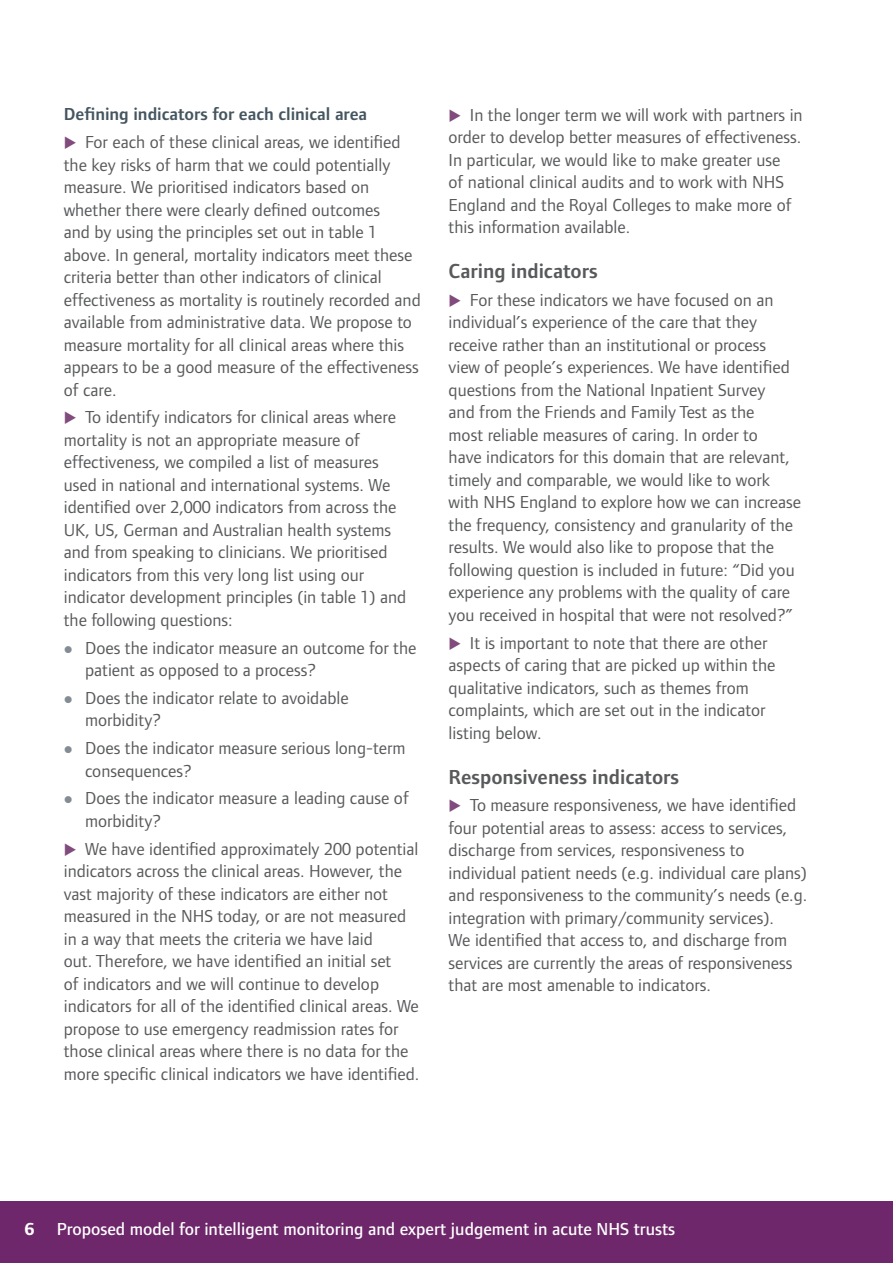
<style>
.page{position:relative;width:893px;height:1263px;background:#fff}
.page>*{position:absolute;margin:0;border:0;box-sizing:border-box;transform-origin:0 0}
.HeadB{font:600 21px "Foundry Form Sans";color:#58595b}
.t1{font:18px/22.5px "Foundry Form Sans";color:#58595b}
.t2{font:500 18px "Foundry Form Sans";color:#fff}
.HeadC{font:600 18px "Foundry Form Sans";color:#455560}
.t3{font:700 18px "Foundry Form Sans";color:#fff}
</style>
<div class="page">
<div style="left:0;top:1201px;width:893px;height:62px;background:#6d276a"></div>
<p class="HeadC" style="left:64px;top:104px;width:305px">Defining indicators for each clinical area</p>
<p class="t1" style="left:64px;top:131px;width:358px;text-indent:21px">For each of these clinical areas, we identified the key risks of harm that we could potentially measure. We prioritised indicators based on whether there were clearly defined outcomes<br>and by using the principles set out in table 1 above. In general, mortality indicators meet these criteria better than other indicators of clinical effectiveness as mortality is routinely recorded and available from administrative data. We propose to measure mortality for all clinical areas where this appears to be a good measure of the effectiveness of care.</p>
<p class="t1" style="left:64px;top:406px;width:344px;text-indent:21px">To identify indicators for clinical areas where mortality is not an appropriate measure of effectiveness, we compiled a list of measures used in national and international systems. We identified over 2,000 indicators from across the UK, US, German and Australian health systems and from speaking to clinicians. We prioritised indicators from this very long list using our indicator development principles (in table 1) and the following questions:</p>
<p class="t1" style="left:85px;top:636px;width:333px">Does the indicator measure an outcome for the patient as opposed to a process?</p>
<p class="t1" style="left:85px;top:686px;width:265px">Does the indicator relate to avoidable morbidity?</p>
<p class="t1" style="left:85px;top:737px;width:322px">Does the indicator measure serious long-term consequences?</p>
<p class="t1" style="left:85px;top:787px;width:325px">Does the indicator measure a leading cause of morbidity?</p>
<p class="t1" style="left:64px;top:837px;width:357px;text-indent:21px">We have identified approximately 200 potential indicators across the clinical areas. However, the vast majority of these indicators are either not measured in the NHS today, or are not measured in a way that meets the criteria we have laid<br>out. Therefore, we have identified an initial set<br>of indicators and we will continue to develop indicators for all of the identified clinical areas. We propose to use emergency readmission rates for those clinical areas where there is no data for the more specific clinical indicators we have identified.</p>
<p class="t1" style="left:449px;top:103px;width:356px;text-indent:21px">In the longer term we will work with partners in order to develop better measures of effectiveness.<br>In particular, we would like to make greater use<br>of national clinical audits and to work with NHS England and the Royal Colleges to make more of this information available.</p>
<p class="HeadB" style="left:449px;top:259px;width:151px">Caring indicators</p>
<p class="t1" style="left:449px;top:288px;width:354px;text-indent:21px">For these indicators we have focused on an individual’s experience of the care that they receive rather than an institutional or process view of people’s experiences. We have identified questions from the National Inpatient Survey<br>and from the Friends and Family Test as the<br>most reliable measures of caring. In order to<br>have indicators for this domain that are relevant, timely and comparable, we would like to work with NHS England to explore how we can increase the frequency, consistency and granularity of the results. We would also like to propose that the following question is included in future: “Did you experience any problems with the quality of care you received in hospital that were not resolved?”</p>
<p class="t1" style="left:449px;top:631px;width:328px;text-indent:21px">It is important to note that there are other aspects of caring that are picked up within the qualitative indicators, such as themes from complaints, which are set out in the indicator listing below.</p>
<p class="HeadB" style="left:449px;top:765px;width:232px">Responsiveness indicators</p>
<p class="t1" style="left:449px;top:794px;width:360px;text-indent:21px">To measure responsiveness, we have identified four potential areas to assess: access to services, discharge from services, responsiveness to individual patient needs (e.g. individual care plans) and responsiveness to the community’s needs (e.g. integration with primary/community services).<br>We identified that access to, and discharge from services are currently the areas of responsiveness that are most amenable to indicators.</p>
<p class="t3" style="left:25px;top:1219px;width:11px">6</p>
<p class="t2" style="left:57px;top:1219px;width:620px">Proposed model for intelligent monitoring and expert judgement in acute NHS trusts</p>
</div>
